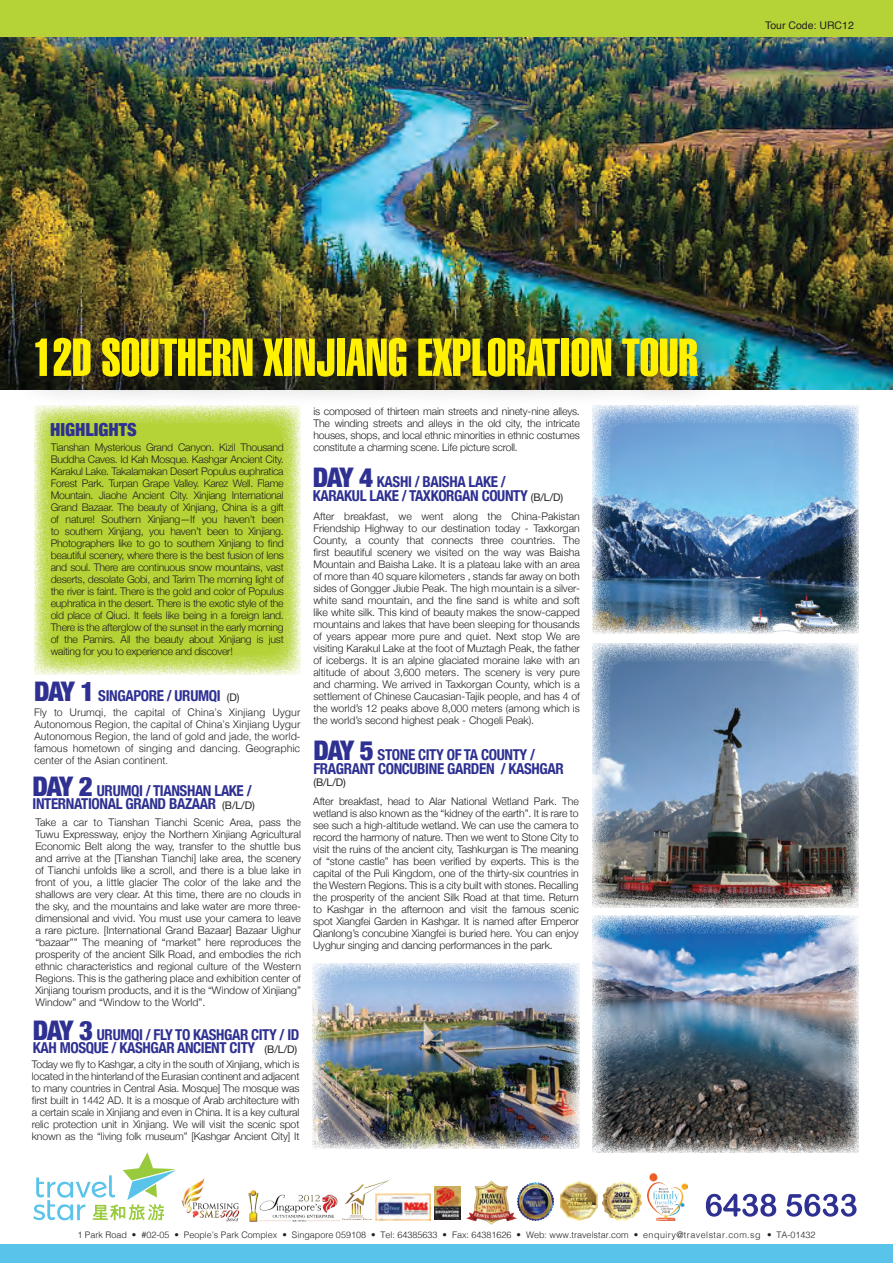
<style>
.page{position:relative;width:893px;height:1263px;background:#fff}
.page>*{position:absolute;margin:0;border:0;box-sizing:border-box;transform-origin:0 0}
.t1{font:52.5px "Helvetica Extra Compressed";color:#fff101}
.t2{font:900 condensed 18px "Helvetica Neue";color:#2e3092}
.t3{font:700 condensed 15px/13.5px "Helvetica Neue";letter-spacing:-.025em;color:#2e3092}
.t4{font:300 10.5px/12px "Helvetica Neue";letter-spacing:-.015em;color:#231f20;text-align:justify}
.t5{font:300 10.5px/12px "Helvetica";letter-spacing:-.01em;color:#231f20;text-align:justify}
.t6{font:10.5px "Helvetica";color:#231f20}
.t7{font:10.5px "Helvetica Neue";color:#231f20}
.t8{font:300 9px "Helvetica";color:#231f20}
.s1{font-weight:900;font-size:27px}
.s2{font-weight:400;font-stretch:normal;font-size:10.5px;color:#231f20}
</style>
<div class="page">
<svg style="left:706px;top:1194px;width:150px;height:23px"></svg>
<svg style="left:33px;top:1152px;width:143px;height:68px"></svg>
<div style="left:0;top:1245px;width:893px;height:18px;background:#59c3ea"></div>
<img style="left:466px;top:1181px;width:50px;height:43px">
<img style="left:342px;top:1179px;width:48px;height:41px">
<img style="left:181px;top:1178px;width:59px;height:44px">
<img style="left:376px;top:1193px;width:54px;height:27px">
<img style="left:248px;top:1190px;width:92px;height:32px">
<img style="left:435px;top:1187px;width:26px;height:32px">
<img style="left:517px;top:1183px;width:37px;height:37px">
<img style="left:648px;top:1174px;width:39px;height:46px">
<img style="left:603px;top:1181px;width:39px;height:39px">
<img style="left:560px;top:1181px;width:37px;height:40px">
<img style="left:0;top:37px;width:893px;height:352px">
<div style="left:0;top:0;width:893px;height:37px;background:#b5d336"></div>
<div style="left:7px;top:307px;width:721px;height:100px;background:#231f20;opacity:.75"></div>
<svg style="left:34px;top:405px;width:266px;height:270px;background:#bcd74a"></svg>
<img style="left:592px;top:405px;width:267px;height:228px">
<img style="left:592px;top:916px;width:267px;height:237px">
<img style="left:592px;top:643px;width:267px;height:265px">
<img style="left:313px;top:963px;width:266px;height:185px">
<p class="t6" style="left:765px;top:17px;width:90px">Tour Code: URC12</p>
<h1 class="t1" style="left:33px;top:326px;width:666px">12D SOUTHERN XINJIANG EXPLORATION TOUR</h1>
<h2 class="t2" style="left:50px;top:414px;width:88px">HIGHLIGHTS</h2>
<p class="t4" style="left:51px;top:441px;width:235px">Tianshan Mysterious Grand Canyon. Kizil Thousand Buddha Caves. Id Kah Mosque. Kashgar Ancient City.<br>Karakul Lake. Takalamakan Desert Populus euphratica Forest Park. Turpan Grape Valley. Karez Well. Flame Mountain. Jiaohe Ancient City. Xinjiang International Grand Bazaar. The beauty of Xinjiang, China is a gift of nature! Southern Xinjiang—If you haven’t been to southern Xinjiang, you haven’t been to Xinjiang.<br>Photographers like to go to southern Xinjiang to find beautiful scenery, where there is the best fusion of lens and soul. There are continuous snow mountains, vast deserts, desolate Gobi, and Tarim The morning light of the river is faint. There is the gold and color of Populus euphratica in the desert. There is the exotic style of the old place of Qiuci. It feels like being in a foreign land.<br>There is the afterglow of the sunset in the early morning of the Pamirs. All the beauty about Xinjiang is just waiting for you to experience and discover!</p>
<h3 class="t3" style="left:34px;top:688px;width:207px"><span class="s1">DAY 1</span> SINGAPORE / URUMQI <span class="s2">(D)</span></h3>
<p class="t5" style="left:34px;top:705px;width:268px">Fly to Urumqi, the capital of China’s Xinjiang Uygur Autonomous Region, the capital of China’s Xinjiang Uygur Autonomous Region, the land of gold and jade, the world&shy;famous hometown of singing and dancing. Geographic center of the Asian continent.</p>
<h3 class="t3" style="left:32px;top:783px;width:224px"><span class="s1">DAY 2</span> URUMQI / TIANSHAN LAKE /<br>INTERNATIONAL GRAND BAZAAR <span class="s2">(B/L/D)</span></h3>
<p class="t4" style="left:35px;top:815px;width:267px">Take a car to Tianshan Tianchi Scenic Area, pass the Tuwu Expressway, enjoy the Northern Xinjiang Agricultural Economic Belt along the way, transfer to the shuttle bus and arrive at the [Tianshan Tianchi] lake area, the scenery of Tianchi unfolds like a scroll, and there is a blue lake in front of you, a little glacier The color of the lake and the shallows are very clear. At this time, there are no clouds in the sky, and the mountains and lake water are more three&shy;dimensional and vivid. You must use your camera to leave a rare picture. [International Grand Bazaar] Bazaar Uighur “bazaar”” The meaning of “market” here reproduces the prosperity of the ancient Silk Road, and embodies the rich ethnic characteristics and regional culture of the Western Regions. This is the gathering place and exhibition center of Xinjiang tourism products, and it is the “Window of Xinjiang” Window” and “Window to the World”.</p>
<h3 class="t3" style="left:33px;top:1027px;width:268px"><span class="s1">DAY 3</span> URUMQI / FLY TO KASHGAR CITY / ID<br>KAH MOSQUE / KASHGAR ANCIENT CITY <span class="s2">(B/L/D)</span></h3>
<p class="t4" style="left:32px;top:1057px;width:269px">Today we fly to Kashgar, a city in the south of Xinjiang, which is located in the hinterland of the Eurasian continent and adjacent to many countries in Central Asia. Mosque] The mosque was first built in 1442 AD. It is a mosque of Arab architecture with a certain scale in Xinjiang and even in China. It is a key cultural relic protection unit in Xinjiang. We will visit the scenic spot known as the “living folk museum” [Kashgar Ancient City] It</p>
<p class="t4" style="left:313px;top:405px;width:268px">is composed of thirteen main streets and ninety-nine alleys.<br>The winding streets and alleys in the old city, the intricate houses, shops, and local ethnic minorities in ethnic costumes constitute a charming scene. Life picture scroll.</p>
<h3 class="t3" style="left:313px;top:474px;width:252px"><span class="s1">DAY 4</span> KASHI / BAISHA LAKE /<br>KARAKUL LAKE / TAXKORGAN COUNTY <span class="s2">(B/L/D)</span></h3>
<p class="t4" style="left:313px;top:510px;width:268px">After breakfast, we went along the China-Pakistan Friendship Highway to our destination today - Taxkorgan County, a county that connects three countries. The first beautiful scenery we visited on the way was Baisha Mountain and Baisha Lake. It is a plateau lake with an area of more than 40 square kilometers , stands far away on both sides of Gongger Jiubie Peak. The high mountain is a silver&shy;white sand mountain, and the fine sand is white and soft like white silk. This kind of beauty makes the snow-capped mountains and lakes that have been sleeping for thousands of years appear more pure and quiet. Next stop We are visiting Karakul Lake at the foot of Muztagh Peak, the father of icebergs. It is an alpine glaciated moraine lake with an altitude of about 3,600 meters. The scenery is very pure and charming. We arrived in Taxkorgan County, which is a settlement of Chinese Caucasian-Tajik people, and has 4 of the world’s 12 peaks above 8,000 meters (among which is the world’s second highest peak - Chogeli Peak).</p>
<h3 class="t3" style="left:313px;top:747px;width:252px"><span class="s1">DAY 5</span> STONE CITY OF TA COUNTY /<br>FRAGRANT CONCUBINE GARDEN / KASHGAR</h3>
<p class="t7" style="left:313px;top:775px;width:34px">(B/L/D)</p>
<p class="t4" style="left:313px;top:794px;width:267px">After breakfast, head to Alar National Wetland Park. The wetland is also known as the “kidney of the earth”. It is rare to see such a high-altitude wetland. We can use the camera to record the harmony of nature. Then we went to Stone City to visit the ruins of the ancient city, Tashkurgan is The meaning of “stone castle” has been verified by experts. This is the capital of the Puli Kingdom, one of the thirty-six countries in the Western Regions. This is a city built with stones. Recalling the prosperity of the ancient Silk Road at that time. Return to Kashgar in the afternoon and visit the famous scenic spot Xiangfei Garden in Kashgar. It is named after Emperor Qianlong’s concubine Xiangfei is buried here. You can enjoy Uyghur singing and dancing performances in the park.</p>
<p class="t8" style="left:77px;top:1227px;width:740px">1 Park Road • #02-05 • People’s Park Complex • Singapore 059108 • Tel: 64385633 • Fax: 64381626 • Web: www.travelstar.com • enquiry@travelstar.com.sg • TA-01432</p>
</div>
